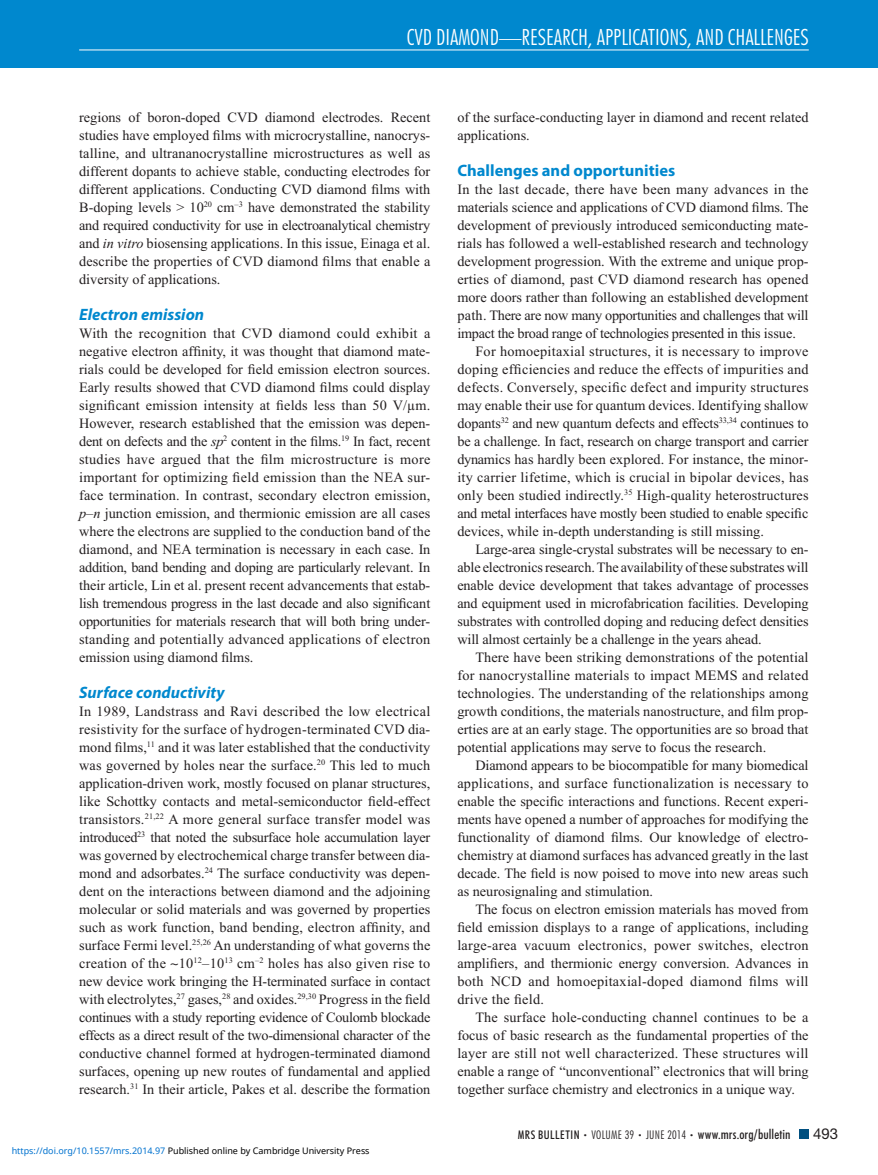
<style>
.page{position:relative;width:878px;height:1175px;background:#fff}
.page>*{position:absolute;margin:0;border:0;box-sizing:border-box;transform-origin:0 0}
.t1{font:300 condensed 22.5px "Futura BT";color:#fff}
.t2{font:italic 700 16.5px "Myriad Pro";color:#0088ce}
.t3{font:700 16.5px "Myriad Pro";color:#0088ce}
.t4{font:15px "Helvetica Neue LT Std";color:#231f20}
.t5{font:14.25px/18px "Times New Roman";color:#231f20;text-align:justify}
.t6{font:14.25px "Times New Roman";letter-spacing:.02em;color:#231f20}
.t7{font:14.25px "Times New Roman";letter-spacing:-.02em;color:#231f20}
.t8{font:500 condensed 13.5px "Futura BT";letter-spacing:.01em;color:#231f20}
.t9{font:9px "Noto Sans";color:#000}
.s1{font-style:italic}
.s2{font-family:"Tn Q"}
.s3{color:#0172cf}
.s4{font-size:12px}
.s5{font-weight:300;font-size:7.5px}
.s6{font-weight:300;font-size:12px}
</style>
<div class="page">
<div style="left:0;top:0;width:878px;height:68px;background:#0088ce"></div>
<hr style="left:79px;top:50px;width:729px;height:1px;background:#fff">
<div style="left:799px;top:1130px;width:9px;height:8px;background:#005080"></div>
<h1 class="t1" style="left:407px;top:29px;width:403px">CVD DIAMOND—RESEARCH, APPLICATIONS, AND CHALLENGES</h1>
<p class="t5" style="left:79px;top:109px;width:353px">regions of boron-doped CVD diamond electrodes. Recent studies have employed films with microcrystalline, nanocrys&shy;talline, and ultrananocrystalline microstructures as well as different dopants to achieve stable, conducting electrodes for different applications. Conducting CVD diamond films with B-doping levels &gt; 10 <sup>20</sup> cm <sup>–3</sup> have demonstrated the stability and required conductivity for use in electroanalytical chemistry and <span class="s1">in vitro</span> biosensing applications. In this issue, Einaga et al. describe the properties of CVD diamond films that enable a diversity of applications.</p>
<p class="t2" style="left:79px;top:308px;width:126px">Electron emission</p>
<p class="t5" style="left:79px;top:325px;width:353px">With the recognition that CVD diamond could exhibit a negative electron affinity, it was thought that diamond mate&shy;rials could be developed for field emission electron sources.<br>Early results showed that CVD diamond films could display significant emission intensity at fields less than 50 V/µm.<br>However, research established that the emission was depen&shy;dent on defects and the <span class="s1">sp</span> <sup>2</sup> content in the films. <sup>19</sup> In fact, recent studies have argued that the film microstructure is more important for optimizing field emission than the NEA sur&shy;face termination. In contrast, secondary electron emission, <span class="s1">p–n</span> junction emission, and thermionic emission are all cases where the electrons are supplied to the conduction band of the diamond, and NEA termination is necessary in each case. In addition, band bending and doping are particularly relevant. In their article, Lin et al. present recent advancements that estab&shy;lish tremendous progress in the last decade and also significant opportunities for materials research that will both bring under&shy;standing and potentially advanced applications of electron emission using diamond films.</p>
<p class="t2" style="left:79px;top:686px;width:147px">Surface conductivity</p>
<p class="t5" style="left:79px;top:703px;width:353px">In 1989, Landstrass and Ravi described the low electrical resistivity for the surface of hydrogen-terminated CVD dia&shy;mond films, <sup>11</sup> and it was later established that the conductivity was governed by holes near the surface. <sup>20</sup> This led to much application-driven work, mostly focused on planar structures, like Schottky contacts and metal-semiconductor field-effect transistors. <sup>21</sup> <sup>,</sup> <sup>22</sup> A more general surface transfer model was introduced <sup>23</sup> that noted the subsurface hole accumulation layer was governed by electrochemical charge transfer between dia&shy;mond and adsorbates. <sup>24</sup> The surface conductivity was depen&shy;dent on the interactions between diamond and the adjoining molecular or solid materials and was governed by properties such as work function, band bending, electron affinity, and surface Fermi level. <sup>25</sup> <sup>,</sup> <sup>26</sup> An understanding of what governs the creation of the <span class="s2">∼</span> 10 <sup>12</sup> –10 <sup>13</sup> cm <sup>–2</sup> holes has also given rise to new device work bringing the H-terminated surface in contact with electrolytes, <sup>27</sup> gases, <sup>28</sup> and oxides. <sup>29</sup> <sup>,</sup> <sup>30</sup> Progress in the field continues with a study reporting evidence of Coulomb blockade effects as a direct result of the two-dimensional character of the conductive channel formed at hydrogen-terminated diamond surfaces, opening up new routes of fundamental and applied research. <sup>31</sup> In their article, Pakes et al. describe the formation</p>
<p class="t9" style="left:12px;top:1143px;width:359px"><span class="s3">https://doi.org/10.1557/mrs.2014.97</span> Published online by Cambridge University Press</p>
<p class="t5" style="left:457px;top:109px;width:353px">of the surface-conducting layer in diamond and recent related applications.</p>
<p class="t3" style="left:457px;top:164px;width:219px">Challenges and opportunities</p>
<p class="t6" style="left:457px;top:183px;width:353px">In the last decade, there have been many advances in the</p>
<p class="t5" style="left:457px;top:199px;width:353px">materials science and applications of CVD diamond films. The</p>
<p class="t5" style="left:457px;top:217px;width:353px">development of previously introduced semiconducting mate-</p>
<p class="t5" style="left:457px;top:235px;width:353px">rials has followed a well-established research and technology</p>
<p class="t5" style="left:457px;top:253px;width:353px">development progression. With the extreme and unique prop-</p>
<p class="t5" style="left:457px;top:271px;width:353px">erties of diamond, past CVD diamond research has opened</p>
<p class="t5" style="left:457px;top:289px;width:353px">more doors rather than following an established development</p>
<p class="t7" style="left:457px;top:309px;width:353px">path. There are now many opportunities and challenges that will</p>
<p class="t7" style="left:457px;top:327px;width:340px">impact the broad range of technologies presented in this issue.</p>
<p class="t6" style="left:475px;top:345px;width:335px">For homoepitaxial structures, it is necessary to improve</p>
<p class="t6" style="left:457px;top:363px;width:353px">doping efficiencies and reduce the effects of impurities and</p>
<p class="t6" style="left:457px;top:381px;width:352px">defects. Conversely, specific defect and impurity structures</p>
<p class="t5" style="left:457px;top:397px;width:353px">may enable their use for quantum devices. Identifying shallow</p>
<p class="t5" style="left:457px;top:415px;width:353px">dopants <sup>32</sup> and new quantum defects and effects <sup>33</sup> <sup>,</sup> <sup>34</sup> continues to</p>
<p class="t5" style="left:457px;top:433px;width:353px">be a challenge. In fact, research on charge transport and carrier</p>
<p class="t5" style="left:457px;top:451px;width:353px">dynamics has hardly been explored. For instance, the minor-</p>
<p class="t6" style="left:457px;top:471px;width:353px">ity carrier lifetime, which is crucial in bipolar devices, has</p>
<p class="t5" style="left:457px;top:487px;width:353px">only been studied indirectly. <sup>35</sup> High-quality heterostructures</p>
<p class="t7" style="left:457px;top:507px;width:353px">and metal interfaces have mostly been studied to enable specific</p>
<p class="t5" style="left:457px;top:523px;width:308px">devices, while in-depth understanding is still missing.</p>
<p class="t5" style="left:475px;top:541px;width:335px">Large-area single-crystal substrates will be necessary to en-</p>
<p class="t5" style="left:457px;top:559px;width:353px">able electronics research. The availability of these substrates will</p>
<p class="t5" style="left:457px;top:577px;width:353px">enable device development that takes advantage of processes</p>
<p class="t5" style="left:457px;top:595px;width:353px">and equipment used in microfabrication facilities. Developing</p>
<p class="t5" style="left:457px;top:613px;width:353px">substrates with controlled doping and reducing defect densities</p>
<p class="t5" style="left:457px;top:631px;width:306px">will almost certainly be a challenge in the years ahead.</p>
<p class="t5" style="left:475px;top:649px;width:335px">There have been striking demonstrations of the potential</p>
<p class="t6" style="left:457px;top:669px;width:353px">for nanocrystalline materials to impact MEMS and related</p>
<p class="t5" style="left:457px;top:685px;width:353px">technologies. The understanding of the relationships among</p>
<p class="t5" style="left:457px;top:703px;width:352px">growth conditions, the materials nanostructure, and film prop-</p>
<p class="t5" style="left:457px;top:721px;width:353px">erties are at an early stage. The opportunities are so broad that</p>
<p class="t5" style="left:457px;top:739px;width:310px">potential applications may serve to focus the research.</p>
<p class="t5" style="left:475px;top:757px;width:334px">Diamond appears to be biocompatible for many biomedical</p>
<p class="t6" style="left:457px;top:777px;width:353px">applications, and surface functionalization is necessary to</p>
<p class="t5" style="left:457px;top:793px;width:353px">enable the specific interactions and functions. Recent experi-</p>
<p class="t5" style="left:457px;top:811px;width:353px">ments have opened a number of approaches for modifying the</p>
<p class="t5" style="left:457px;top:829px;width:353px">functionality of diamond films. Our knowledge of electro-</p>
<p class="t5" style="left:457px;top:847px;width:353px">chemistry at diamond surfaces has advanced greatly in the last</p>
<p class="t5" style="left:457px;top:865px;width:353px">decade. The field is now poised to move into new areas such</p>
<p class="t5" style="left:457px;top:883px;width:197px">as neurosignaling and stimulation.</p>
<p class="t5" style="left:475px;top:901px;width:335px">The focus on electron emission materials has moved from</p>
<p class="t5" style="left:457px;top:919px;width:352px">field emission displays to a range of applications, including</p>
<p class="t6" style="left:457px;top:939px;width:353px">large-area vacuum electronics, power switches, electron</p>
<p class="t5" style="left:457px;top:955px;width:353px">amplifiers, and thermionic energy conversion. Advances in</p>
<p class="t6" style="left:457px;top:975px;width:353px">both NCD and homoepitaxial-doped diamond films will</p>
<p class="t6" style="left:457px;top:993px;width:88px">drive the field.</p>
<p class="t5" style="left:475px;top:1009px;width:335px">The surface hole-conducting channel continues to be a</p>
<p class="t5" style="left:457px;top:1027px;width:353px">focus of basic research as the fundamental properties of the</p>
<p class="t6" style="left:457px;top:1047px;width:353px">layer are still not well characterized. These structures will</p>
<p class="t5" style="left:457px;top:1063px;width:353px">enable a range of “unconventional” electronics that will bring</p>
<p class="t5" style="left:457px;top:1081px;width:339px">together surface chemistry and electronics in a unique way.</p>
<p class="t8" style="left:518px;top:1129px;width:274px"><span class="s4">MRS BULLETIN</span> <span class="s5">•</span> <span class="s6">VOLUME 39</span> <span class="s5">•</span> <span class="s6">JUNE 2014</span> <span class="s5">•</span> www.mrs.org/bulletin</p>
<p class="t4" style="left:813px;top:1128px;width:27px">493</p>
</div>
